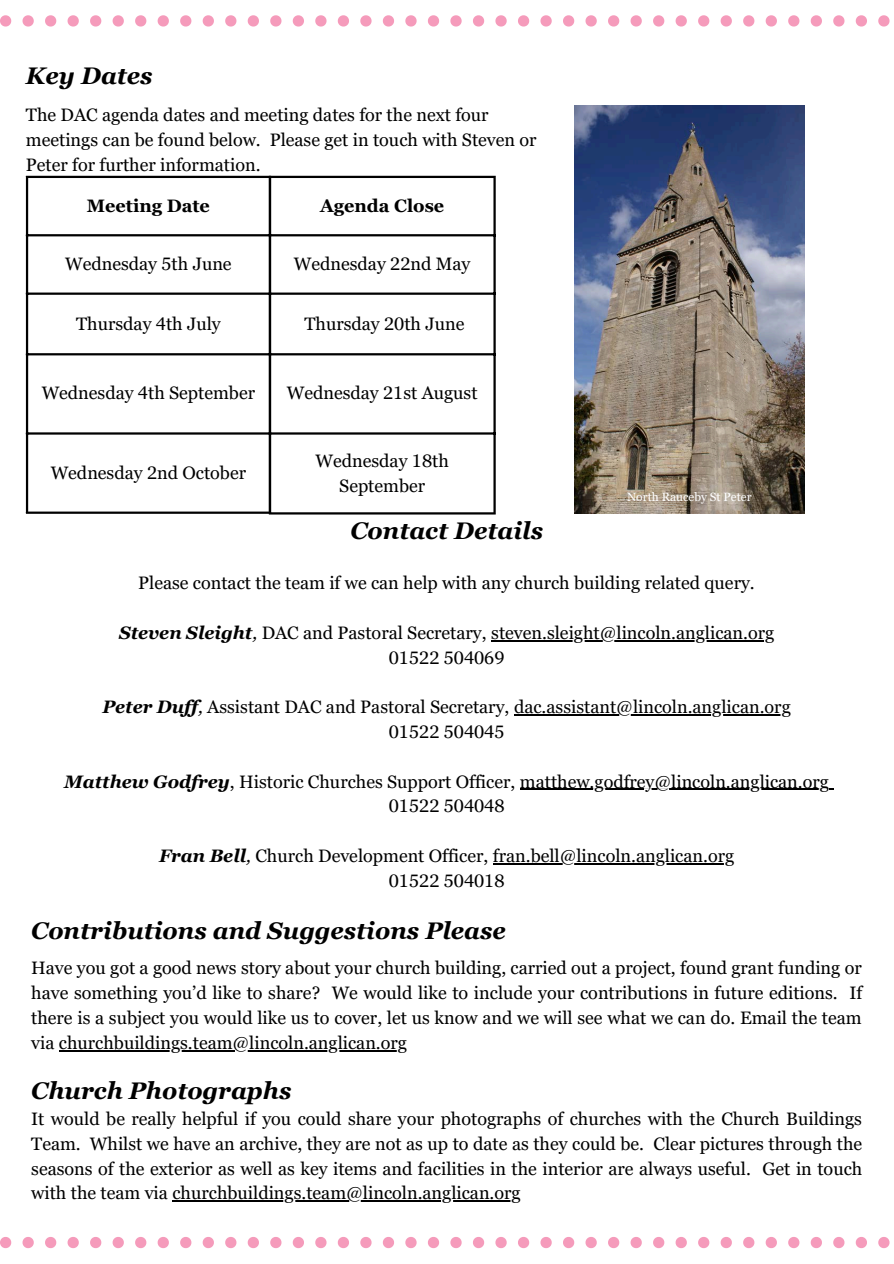
<style>
.page{position:relative;width:894px;height:1264px;background:#fff}
.page>*{position:absolute;margin:0;border:0;box-sizing:border-box;transform-origin:0 0}
.t1{font:italic 700 24px "Georgia Pro";color:#000}
.t2{font:18px/24.8px "Georgia Pro";color:#000;text-align:justify}
.t3{font:700 18px "Georgia Pro";color:#000}
.t4{font:12px "Georgia Pro";color:#fff}
.s1{font-weight:700;font-style:italic}
.s2{font-style:italic}
</style>
<div class="page">
<svg style="left:0;top:15px;width:889px;height:12px"></svg>
<svg style="left:0;top:1237px;width:889px;height:11px"></svg>
<hr style="left:26px;top:178px;width:2px;height:333px;background:#000">
<hr style="left:26px;top:176px;width:245px;height:2px;background:#000">
<hr style="left:26px;top:234px;width:245px;height:2px;background:#000">
<hr style="left:26px;top:292px;width:245px;height:3px;background:#000">
<hr style="left:26px;top:353px;width:245px;height:2px;background:#000">
<hr style="left:26px;top:432px;width:245px;height:2px;background:#000">
<hr style="left:26px;top:511px;width:245px;height:3px;background:#000">
<hr style="left:269px;top:178px;width:2px;height:334px;background:#000">
<hr style="left:493px;top:178px;width:2px;height:334px;background:#000">
<hr style="left:269px;top:176px;width:226px;height:2px;background:#000">
<hr style="left:269px;top:234px;width:226px;height:2px;background:#000">
<hr style="left:269px;top:292px;width:226px;height:3px;background:#000">
<hr style="left:269px;top:353px;width:226px;height:2px;background:#000">
<hr style="left:269px;top:432px;width:226px;height:2px;background:#000">
<hr style="left:269px;top:512px;width:226px;height:2px;background:#000">
<img style="left:574px;top:105px;width:229px;height:408px">
<hr style="left:491px;top:640px;width:283px;height:1px;background:#000">
<hr style="left:514px;top:714px;width:276px;height:1px;background:#000">
<hr style="left:519px;top:788px;width:310px;height:1px;background:#000">
<hr style="left:492px;top:863px;width:242px;height:1px;background:#000">
<hr style="left:59px;top:1049px;width:348px;height:2px;background:#000">
<hr style="left:172px;top:1200px;width:349px;height:1px;background:#000">
<p class="t1" style="left:26px;top:62px;width:128px">Key Dates</p>
<h1 class="t2" style="left:26px;top:103px;width:512px;text-align:left">The DAC agenda dates and meeting dates for the next four meetings can be found below. Please get in touch with Steven or<br>Peter for further information.</h1>
<h2 class="t3" style="left:87px;top:195px;width:124px">Meeting Date</h2>
<p class="t3" style="left:320px;top:195px;width:125px">Agenda Close</p>
<p class="t2" style="left:65px;top:251px;width:168px">Wednesday 5th June</p>
<p class="t2" style="left:294px;top:251px;width:178px">Wednesday 22nd May</p>
<p class="t2" style="left:76px;top:311px;width:146px">Thursday 4th July</p>
<p class="t2" style="left:304px;top:311px;width:161px">Thursday 20th June</p>
<p class="t2" style="left:42px;top:380px;width:215px">Wednesday 4th September</p>
<p class="t2" style="left:287px;top:380px;width:192px">Wednesday 21st August</p>
<p class="t2" style="left:51px;top:460px;width:197px">Wednesday 2nd October</p>
<p class="t2" style="left:315px;top:448px;width:135px;text-align:center">Wednesday 18th<br>September</p>
<p class="t4" style="left:627px;top:489px;width:126px">North Rauceby St Peter</p>
<p class="t1" style="left:350px;top:517px;width:194px">Contact Details</p>
<h1 class="t2" style="left:138px;top:571px;width:618px">Please contact the team if we can help with any church building related query.</h1>
<h2 class="t2" style="left:119px;top:620px;width:656px"><span class="s1">Steven Sleight</span><span class="s2">,</span> DAC and Pastoral Secretary, steven.sleight@lincoln.anglican.org</h2>
<h2 class="t2" style="left:389px;top:645px;width:117px">01522 504069</h2>
<h2 class="t2" style="left:102px;top:694px;width:689px"><span class="s1">Peter Duff</span><span class="s2">,</span> Assistant DAC and Pastoral Secretary, dac.assistant@lincoln.anglican.org</h2>
<h2 class="t2" style="left:389px;top:719px;width:117px">01522 504045</h2>
<h2 class="t2" style="left:64px;top:769px;width:766px"><span class="s1">Matthew Godfrey</span>, Historic Churches Support Officer, matthew.godfrey@lincoln.anglican.org</h2>
<h2 class="t2" style="left:389px;top:793px;width:117px">01522 504048</h2>
<h2 class="t2" style="left:159px;top:843px;width:576px"><span class="s1">Fran Bell</span><span class="s2">,</span> Church Development Officer, fran.bell@lincoln.anglican.org</h2>
<h1 class="t2" style="left:389px;top:868px;width:117px">01522 504018</h1>
<h2 class="t1" style="left:31px;top:917px;width:476px">Contributions and Suggestions Please</h2>
<h2 class="t2" style="left:31px;top:955px;width:832px">Have you got a good news story about your church building, carried out a project, found grant funding or have something you’d like to share? We would like to include your contributions in future editions. If there is a subject you would like us to cover, let us know and we will see what we can do. Email the team via churchbuildings.team@lincoln.anglican.org</h2>
<h1 class="t1" style="left:31px;top:1077px;width:261px">Church Photographs</h1>
<p class="t2" style="left:31px;top:1106px;width:832px">It would be really helpful if you could share your photographs of churches with the Church Buildings Team. Whilst we have an archive, they are not as up to date as they could be. Clear pictures through the seasons of the exterior as well as key items and facilities in the interior are always useful. Get in touch with the team via churchbuildings.team@lincoln.anglican.org</p>
</div>
